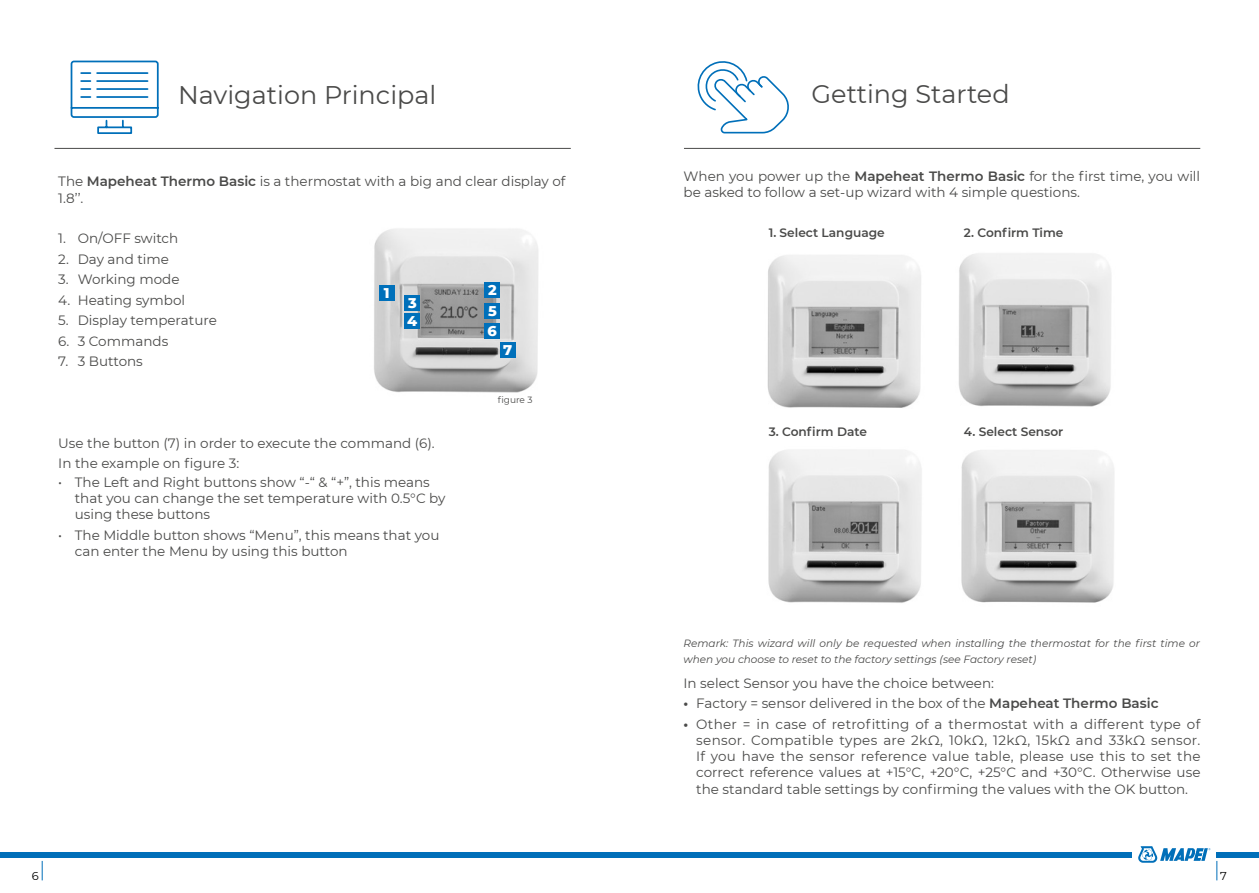
<style>
.page{position:relative;width:1259px;height:893px;background:#fff}
.page>*{position:absolute;margin:0;border:0;box-sizing:border-box;transform-origin:0 0}
.t1{font:25.5px "Montserrat";color:#4a4a49}
.t2{font:800 14.4px/20.7px "Montserrat";color:#fff}
.t3{font:13.5px/16.2px "Montserrat";color:#4a4a49}
.t4{font:600 12.15px "Montserrat";color:#4a4a49}
.t5{font:11.4px "Montserrat";color:#000}
.t6{font:italic 10.5px/16.2px "Montserrat";color:#4a4a49}
.t7{font:9px "Montserrat";color:#4a4a49}
.s1{font-weight:600}
.s2{font-weight:700}
</style>
<div class="page">
<svg style="left:1216px;top:861px;width:1px;height:19px"></svg>
<svg style="left:1138px;top:846px;width:72px;height:17px"></svg>
<div style="left:0;top:852px;width:1132px;height:5px;background:#006fb9"></div>
<div style="left:1216px;top:852px;width:43px;height:5px;background:#006fb9"></div>
<svg style="left:42px;top:861px;width:1px;height:19px"></svg>
<hr style="left:684px;top:148px;width:516px;height:1px;background:#4a4a49">
<img style="left:767px;top:255px;width:154px;height:153px">
<img style="left:958px;top:253px;width:153px;height:154px">
<img style="left:768px;top:450px;width:154px;height:153px">
<img style="left:961px;top:450px;width:153px;height:153px">
<hr style="left:54px;top:148px;width:517px;height:1px;background:#4a4a49">
<img style="left:374px;top:229px;width:164px;height:164px">
<div style="left:379px;top:285px;width:16px;height:15px;background:#0070ba"></div>
<div style="left:405px;top:295px;width:15px;height:16px;background:#0070ba"></div>
<div style="left:405px;top:313px;width:15px;height:15px;background:#0070ba"></div>
<div style="left:484px;top:282px;width:16px;height:16px;background:#0070ba"></div>
<div style="left:484px;top:303px;width:16px;height:15px;background:#0070ba"></div>
<div style="left:484px;top:324px;width:16px;height:15px;background:#0070ba"></div>
<div style="left:500px;top:342px;width:15px;height:16px;background:#0070ba"></div>
<svg style="left:697px;top:61px;width:92px;height:73px"></svg>
<svg style="left:70px;top:61px;width:89px;height:73px"></svg>
<hr style="left:97px;top:96px;width:51px;height:2px;background:#006fb9">
<h1 class="t1" style="left:178px;top:77px;width:260px">Navigation Principal</h1>
<p class="t3" style="left:58px;top:173px;width:509px">The <span class="s1">Mapeheat Thermo Basic</span> is a thermostat with a big and clear display of<br>1.8’’.</p>
<p class="t3" style="left:58px;top:230px;width:121px">1. On/OFF switch</p>
<p class="t3" style="left:58px;top:251px;width:112px">2. Day and time</p>
<p class="t3" style="left:58px;top:271px;width:123px">3. Working mode</p>
<p class="t3" style="left:58px;top:291px;width:128px">4. Heating symbol</p>
<p class="t3" style="left:58px;top:312px;width:160px">5. Display temperature</p>
<p class="t3" style="left:58px;top:332px;width:112px">6. 3 Commands</p>
<p class="t3" style="left:58px;top:353px;width:86px">7. 3 Buttons</p>
<p class="t2" style="left:487px;top:279px;width:11px;text-align:justify">2<br>5<br>6</p>
<p class="t2" style="left:384px;top:281px;width:7px">1</p>
<p class="t2" style="left:407px;top:293px;width:12px;line-height:17.5px">3<br>4</p>
<p class="t2" style="left:503px;top:339px;width:11px">7</p>
<p class="t3" style="left:58px;top:432px;width:378px;line-height:20.4px">Use the button (7) in order to execute the command (6).<br>In the example on figure 3:</p>
<p class="t3" style="left:75px;top:473px;width:372px;text-indent:-16px">• The Left and Right buttons show “-“ &amp; “+”, this means that you can change the set temperature with 0.5°C by using these buttons</p>
<p class="t3" style="left:75px;top:526px;width:366px;text-indent:-16px">• The Middle button shows “Menu”, this means that you can enter the Menu by using this button</p>
<p class="t7" style="left:498px;top:394px;width:36px">figure 3</p>
<h1 class="t1" style="left:811px;top:76px;width:200px">Getting Started</h1>
<p class="t3" style="left:683px;top:168px;width:518px">When you power up the <span class="s1">Mapeheat Thermo Basic</span> for the first time, you will be asked to follow a set-up wizard with 4 simple questions.</p>
<p class="t4" style="left:768px;top:224px;width:118px">1. Select Language</p>
<p class="t4" style="left:964px;top:224px;width:101px">2. Confirm Time</p>
<p class="t4" style="left:768px;top:423px;width:100px">3. Confirm Date</p>
<p class="t4" style="left:964px;top:423px;width:101px">4. Select Sensor</p>
<p class="t6" style="left:683px;top:635px;width:518px">Remark: This wizard will only be requested when installing the thermostat for the first time or when you choose to reset to the factory settings (see Factory reset)</p>
<p class="t3" style="left:683px;top:674px;width:312px">In select Sensor you have the choice between:</p>
<p class="t3" style="left:683px;top:695px;width:476px"><span class="s2">•</span> Factory = sensor delivered in the box of the <span class="s1">Mapeheat Thermo Basic</span></p>
<p class="t3" style="left:696px;top:715px;width:506px;text-align:justify;text-indent:-13px"><span class="s2">•</span> Other = in case of retrofitting of a thermostat with a different type of sensor. Compatible types are 2kΩ, 10kΩ, 12kΩ, 15kΩ and 33kΩ sensor.<br>If you have the sensor reference value table, please use this to set the correct reference values at +15°C, +20°C, +25°C and +30°C. Otherwise use the standard table settings by confirming the values with the OK button.</p>
<p class="t5" style="left:32px;top:868px;width:8px">6</p>
<p class="t5" style="left:1220px;top:868px;width:8px">7</p>
</div>
